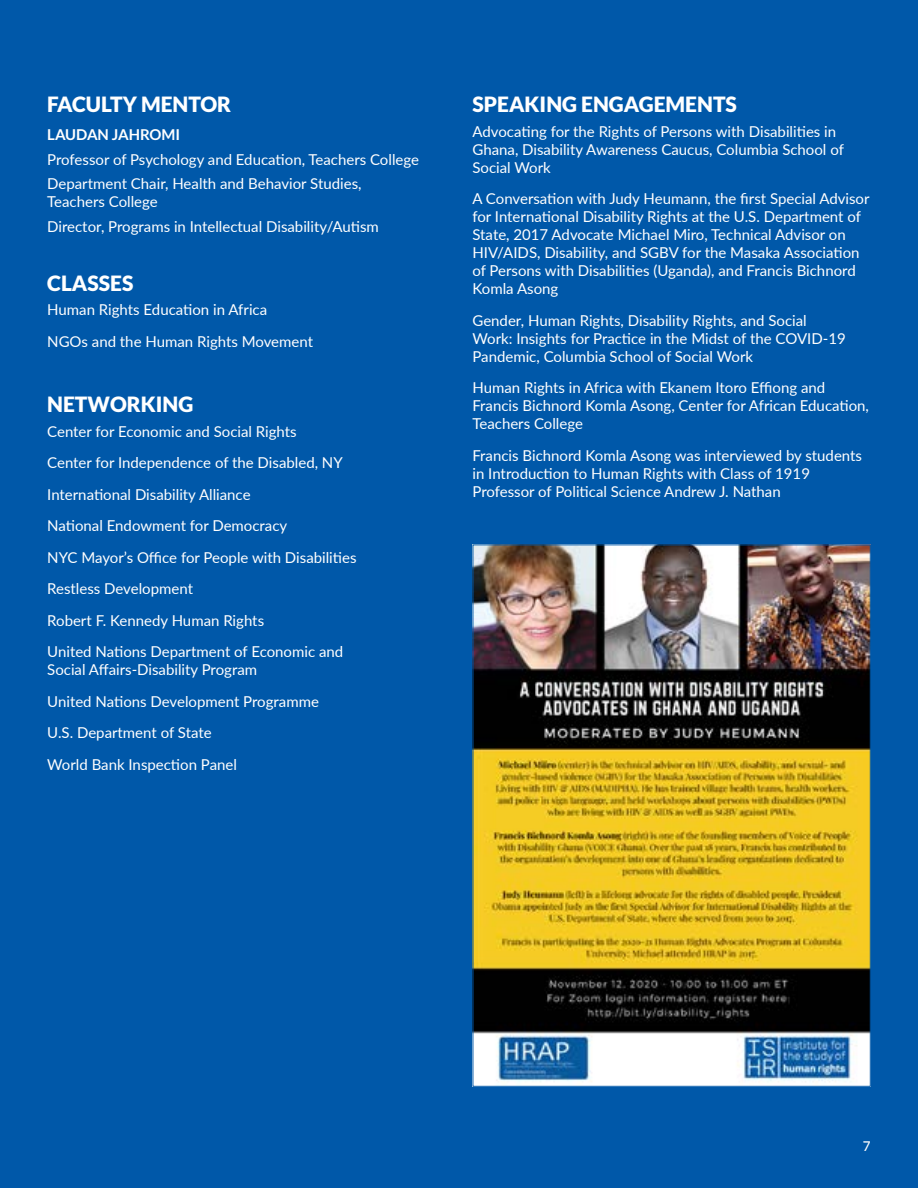
<style>
.page{position:relative;width:918px;height:1188px;background:#0058a9}
.page>*{position:absolute;margin:0;border:0;box-sizing:border-box;transform-origin:0 0}
.t1{font:900 21px "Lato";color:#fff}
.t2{font:15px/18px "Lato";color:#fff}
.t3{font:700 15px "Lato";color:#fff}
.t4{font:500 13.5px "Lato";color:#fff}
</style>
<div class="page">
<img style="left:474px;top:546px;width:395px;height:539px">
<h1 class="t1" style="left:47px;top:92px;width:185px">FACULTY MENTOR</h1>
<p class="t3" style="left:47px;top:126px;width:134px">LAUDAN JAHROMI</p>
<p class="t2" style="left:47px;top:146px;width:373px;line-height:24.8px">Professor of Psychology and Education, Teachers College<br>Department Chair, Health and Behavior Studies,</p>
<p class="t2" style="left:47px;top:189px;width:333px;line-height:24.8px">Teachers College<br>Director, Programs in Intellectual Disability/Autism</p>
<h1 class="t1" style="left:47px;top:271px;width:88px">CLASSES</h1>
<p class="t2" style="left:47px;top:294px;width:267px;line-height:31.5px">Human Rights Education in Africa<br>NGOs and the Human Rights Movement</p>
<h1 class="t1" style="left:47px;top:392px;width:148px">NETWORKING</h1>
<p class="t2" style="left:47px;top:415px;width:311px;line-height:31.5px">Center for Economic and Social Rights<br>Center for Independence of the Disabled, NY International Disability Alliance<br>National Endowment for Democracy<br>NYC Mayor’s Office for People with Disabilities Restless Development<br>Robert F. Kennedy Human Rights<br>United Nations Department of Economic and</p>
<p class="t2" style="left:47px;top:654px;width:273px;line-height:31.5px">Social Affairs-Disability Program<br>United Nations Development Programme<br>U.S. Department of State<br>World Bank Inspection Panel</p>
<h1 class="t1" style="left:472px;top:92px;width:266px">SPEAKING ENGAGEMENTS</h1>
<p class="t2" style="left:472px;top:122px;width:373px">Advocating for the Rights of Persons with Disabilities in<br>Ghana, Disability Awareness Caucus, Columbia School of<br>Social Work</p>
<p class="t2" style="left:472px;top:189px;width:399px">A Conversation with Judy Heumann, the first Special Advisor for International Disability Rights at the U.S. Department of State, 2017 Advocate Michael Miro, Technical Advisor on HIV/AIDS, Disability, and SGBV for the Masaka Association of Persons with Disabilities (Uganda), and Francis Bichnord Komla Asong</p>
<p class="t2" style="left:472px;top:311px;width:375px">Gender, Human Rights, Disability Rights, and Social<br>Work: Insights for Practice in the Midst of the COVID-19<br>Pandemic, Columbia School of Social Work</p>
<p class="t2" style="left:472px;top:378px;width:398px">Human Rights in Africa with Ekanem Itoro Effiong and<br>Francis Bichnord Komla Asong, Center for African Education,<br>Teachers College</p>
<p class="t2" style="left:472px;top:446px;width:391px">Francis Bichnord Komla Asong was interviewed by students in Introduction to Human Rights with Class of 1919<br>Professor of Political Science Andrew J. Nathan</p>
<p class="t4" style="left:863px;top:1136px;width:9px">7</p>
</div>
